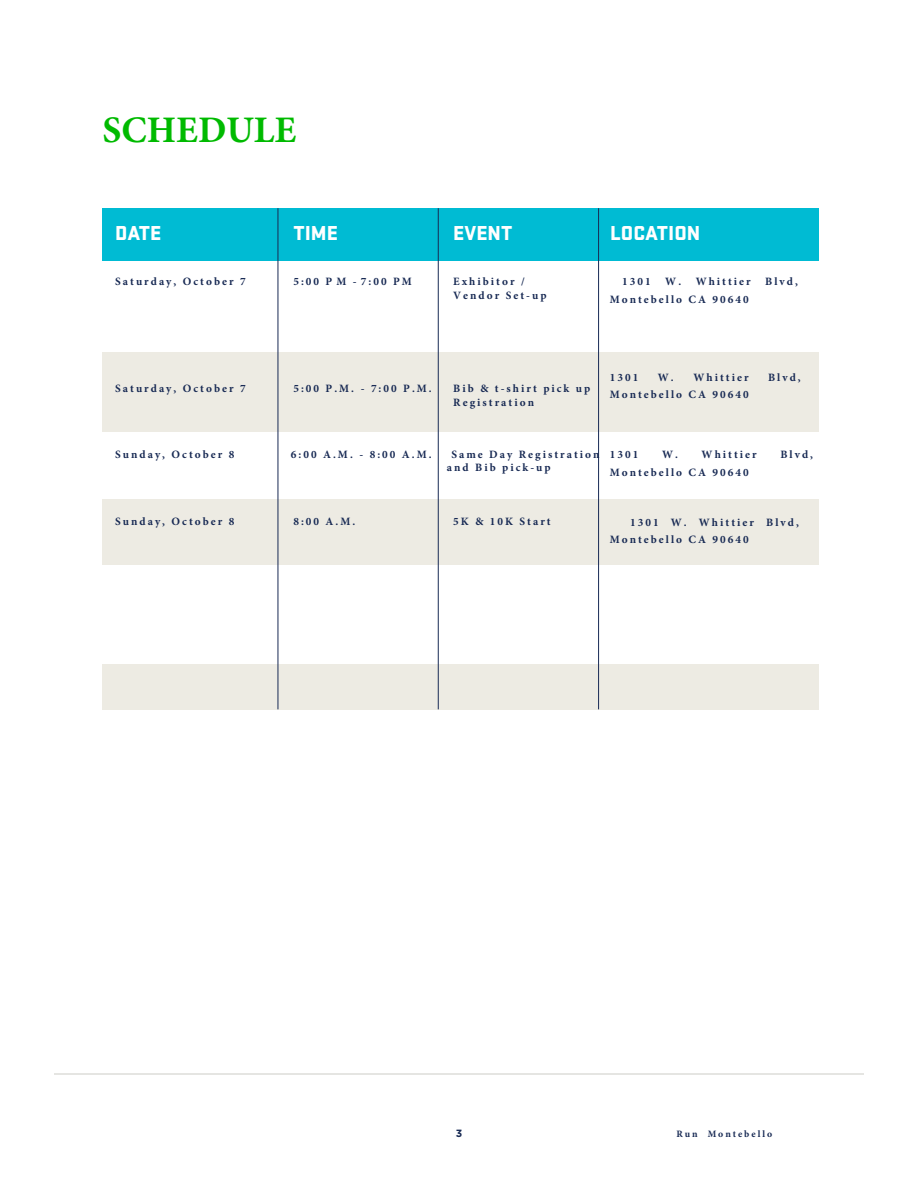
<style>
.page{position:relative;width:918px;height:1188px;background:#fff}
.page>*{position:absolute;margin:0;border:0;box-sizing:border-box;transform-origin:0 0}
.t1{font:700 37.5px "Minion Pro";color:#00ba00}
.t2{font:900 21px "Stratum 1";color:#fff}
.t3{font:700 11.25px/13.5px "Minion Pro";letter-spacing:.18em;color:#182a54}
.t4{font:700 10.5px "Gotham";color:#182a54}
.t5{font:700 9.75px "Minion Pro";letter-spacing:.2em;color:#182a54}
</style>
<div class="page">
<hr style="left:54px;top:1074px;width:810px;height:1px;background:#cdccc6">
<div style="left:103px;top:208px;width:716px;height:52px;background:#00bbd3"></div>
<div style="left:103px;top:352px;width:716px;height:80px;background:#edebe3"></div>
<div style="left:103px;top:499px;width:716px;height:66px;background:#edebe3"></div>
<div style="left:103px;top:664px;width:716px;height:45px;background:#edebe3"></div>
<hr style="left:278px;top:208px;width:1px;height:501px;background:#182a54">
<hr style="left:438px;top:208px;width:1px;height:501px;background:#182a54">
<hr style="left:598px;top:208px;width:1px;height:501px;background:#182a54">
<h1 class="t1" style="left:103px;top:104px;width:195px">SCHEDULE</h1>
<h2 class="t2" style="left:115px;top:218px;width:48px">DATE</h2>
<h2 class="t2" style="left:293px;top:218px;width:46px">TIME</h2>
<h2 class="t2" style="left:453px;top:218px;width:61px">EVENT</h2>
<h2 class="t2" style="left:610px;top:218px;width:92px">LOCATION</h2>
<p class="t3" style="left:115px;top:275px;width:132px">Saturday, October 7</p>
<p class="t3" style="left:293px;top:275px;width:120px">5:00 P M - 7:00 PM</p>
<p class="t3" style="left:453px;top:275px;width:95px">Exhibitor /<br>Vendor Set-up</p>
<p class="t3" style="left:622px;top:274px;width:30px">1301</p>
<p class="t3" style="left:665px;top:274px;width:87px">W. Whittier</p>
<p class="t3" style="left:765px;top:274px;width:34px">Blvd,</p>
<p class="t3" style="left:610px;top:292px;width:141px">Montebello CA 90640</p>
<p class="t3" style="left:115px;top:382px;width:132px">Saturday, October 7</p>
<p class="t3" style="left:293px;top:382px;width:140px">5:00 P.M. - 7:00 P.M.</p>
<p class="t3" style="left:453px;top:382px;width:139px">Bib &amp; t-shirt pick up<br>Registration</p>
<p class="t3" style="left:610px;top:370px;width:30px">1301</p>
<p class="t3" style="left:658px;top:370px;width:92px">W. Whittier</p>
<p class="t3" style="left:768px;top:370px;width:34px">Blvd,</p>
<p class="t3" style="left:610px;top:388px;width:141px">Montebello CA 90640</p>
<p class="t3" style="left:115px;top:448px;width:121px">Sunday, October 8</p>
<p class="t3" style="left:291px;top:448px;width:142px">6:00 A.M. - 8:00 A.M.</p>
<p class="t3" style="left:447px;top:447px;width:154px;text-indent:4px">Same Day Registration and Bib pick-up</p>
<p class="t3" style="left:610px;top:448px;width:30px">1301</p>
<p class="t3" style="left:662px;top:448px;width:96px">W. Whittier</p>
<p class="t3" style="left:780px;top:448px;width:34px">Blvd,</p>
<p class="t3" style="left:610px;top:465px;width:141px">Montebello CA 90640</p>
<p class="t3" style="left:115px;top:515px;width:121px">Sunday, October 8</p>
<p class="t3" style="left:293px;top:515px;width:64px">8:00 A.M.</p>
<p class="t3" style="left:453px;top:515px;width:99px">5K &amp; 10K Start</p>
<p class="t3" style="left:610px;top:513px;width:191px;line-height:17.4px;text-indent:20px">1301 W. Whittier Blvd,<br>Montebello CA 90640</p>
<p class="t4" style="left:456px;top:1126px;width:8px">3</p>
<p class="t5" style="left:676px;top:1127px;width:97px">Run Montebello</p>
</div>
